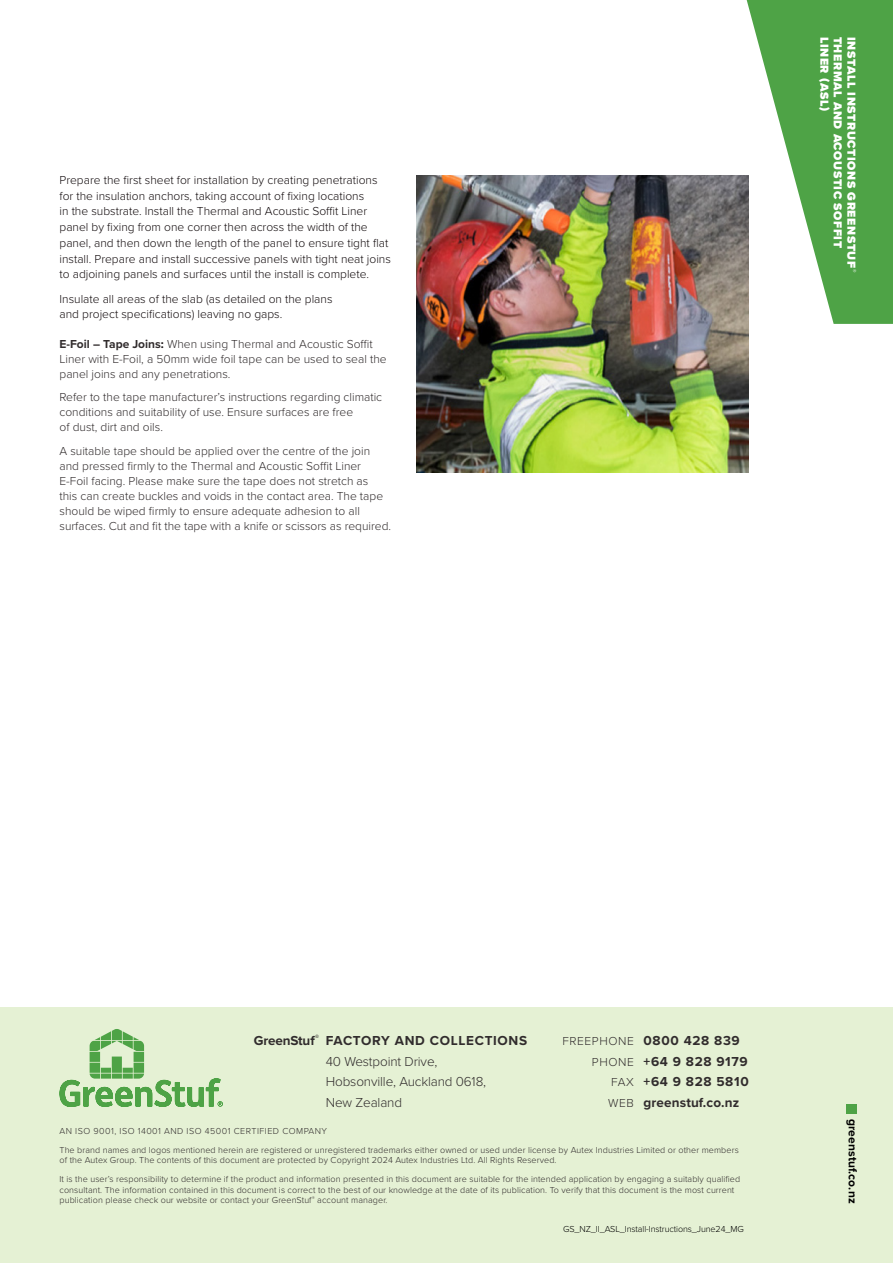
<style>
.page{position:relative;width:893px;height:1263px;background:#fff}
.page>*{position:absolute;margin:0;border:0;box-sizing:border-box;transform-origin:0 0}
.t1{font:300 13.5px/20.7px "Proxima Nova";letter-spacing:-.01em;color:#312c2d}
.t2{font:700 13.5px "Proxima Nova";letter-spacing:.05em;color:#312c2d}
.t3{font:700 13.5px "Proxima Nova";letter-spacing:.01em;color:#312c2d}
.t4{font:300 12px/15px "Proxima Nova";color:#312c2d}
.t5{font:300 12px/15.8px "Proxima Nova";color:#130c0e}
.t6{font:900 12px "Proxima Nova";letter-spacing:.05em;color:#fff}
.t7{font:700 12px "Proxima Nova";letter-spacing:.01em;color:#000}
.t8{font:300 9px/19px "Proxima Nova";letter-spacing:.01em;color:#312c2d}
.t9{font:300 9px "Proxima Nova";letter-spacing:-.01em;color:#000}
.s1{font-weight:700}
.s2{font-weight:700;color:#130c0e}
.s3{font-weight:300;font-size:12px}
</style>
<div class="page">
<svg style="left:743px;top:0;width:150px;height:324px;fill:#4ea346"></svg>
<div style="left:0;top:1008px;width:893px;height:255px;background:#e5f1d4"></div>
<svg style="left:60px;top:1029px;width:163px;height:78px"></svg>
<div style="left:847px;top:1104px;width:10px;height:9px;background:#4ea346"></div>
<img style="left:417px;top:176px;width:331px;height:296px">
<p class="t5" style="left:60px;top:171px;width:333px">Prepare the first sheet for installation by creating penetrations for the insulation anchors, taking account of fixing locations<br>in the substrate. Install the Thermal and Acoustic Soffit Liner panel by fixing from one corner then across the width of the panel, and then down the length of the panel to ensure tight flat install. Prepare and install successive panels with tight neat joins to adjoining panels and surfaces until the install is complete.</p>
<h2 class="t5" style="left:60px;top:290px;width:274px">Insulate all areas of the slab (as detailed on the plans and project specifications) leaving no gaps.</h2>
<h2 class="t4" style="left:60px;top:336px;width:329px"><span class="s1">E-Foil – Tape Joins</span><span class="s2">:</span> When using Thermal and Acoustic Soffit<br>Liner with E-Foil, a 50mm wide foil tape can be used to seal the panel joins and any penetrations.</h2>
<h2 class="t4" style="left:60px;top:389px;width:324px">Refer to the tape manufacturer’s instructions regarding climatic conditions and suitability of use. Ensure surfaces are free<br>of dust, dirt and oils.</h2>
<p class="t4" style="left:60px;top:443px;width:333px">A suitable tape should be applied over the centre of the join and pressed firmly to the Thermal and Acoustic Soffit Liner E-Foil facing. Please make sure the tape does not stretch as<br>this can create buckles and voids in the contact area. The tape should be wiped firmly to ensure adequate adhesion to all surfaces. Cut and fit the tape with a knife or scissors as required.</p>
<h2 class="t6" style="left:833px;top:37px;width:76px;rotate:90deg">LINER (ASL)</h2>
<h2 class="t6" style="left:847px;top:37px;width:213px;rotate:90deg">THERMAL AND ACOUSTIC SOFFIT</h2>
<h2 class="t6" style="left:860px;top:37px;width:237px;rotate:90deg">INSTALL INSTRUCTIONS GREENSTUF<sup>®</sup></h2>
<h1 class="t1" style="left:326px;top:1029px;width:203px;text-indent:-72px"><span class="s1">GreenStuf</span><sup>®</sup> <span class="s1">FACTORY AND COLLECTIONS<br></span>40 Westpoint Drive,<br>Hobsonville, Auckland 0618,<br>New Zealand</h1>
<h1 class="t2" style="left:562px;top:1030px;width:179px"><span class="s3">FREEPHONE</span> 0800 428 839</h1>
<h1 class="t2" style="left:592px;top:1051px;width:157px"><span class="s3">PHONE</span> +64 9 828 9179</h1>
<h1 class="t2" style="left:611px;top:1072px;width:139px"><span class="s3">FAX</span> +64 9 828 5810</h1>
<h1 class="t3" style="left:608px;top:1092px;width:132px"><span class="s3">WEB</span> greenstuf.co.nz</h1>
<p class="t8" style="left:60px;top:1120px;width:681px">AN ISO 9001, ISO 14001 AND ISO 45001 CERTIFIED COMPANY<br>The brand names and logos mentioned herein are registered or unregistered trademarks either owned or used under license by Autex Industries Limited or other members</p>
<p class="t8" style="left:60px;top:1150px;width:682px">of the Autex Group. The contents of this document are protected by Copyright 2024 Autex Industries Ltd. All Rights Reserved.<br>It is the user’s responsibility to determine if the product and information presented in this document are suitable for the intended application by engaging a suitably qualified</p>
<p class="t8" style="left:60px;top:1184px;width:676px;line-height:10.5px">consultant. The information contained in this document is correct to the best of our knowledge at the date of its publication. To verify that this document is the most current publication please check our website or contact your GreenStuf<sup>®</sup> account manager.</p>
<p class="t9" style="left:563px;top:1222px;width:182px">GS_NZ_II_ASL_Install-Instructions_June24_MG</p>
<h2 class="t7" style="left:862px;top:1118px;width:86px;rotate:90deg">greenstuf.co.nz</h2>
</div>
